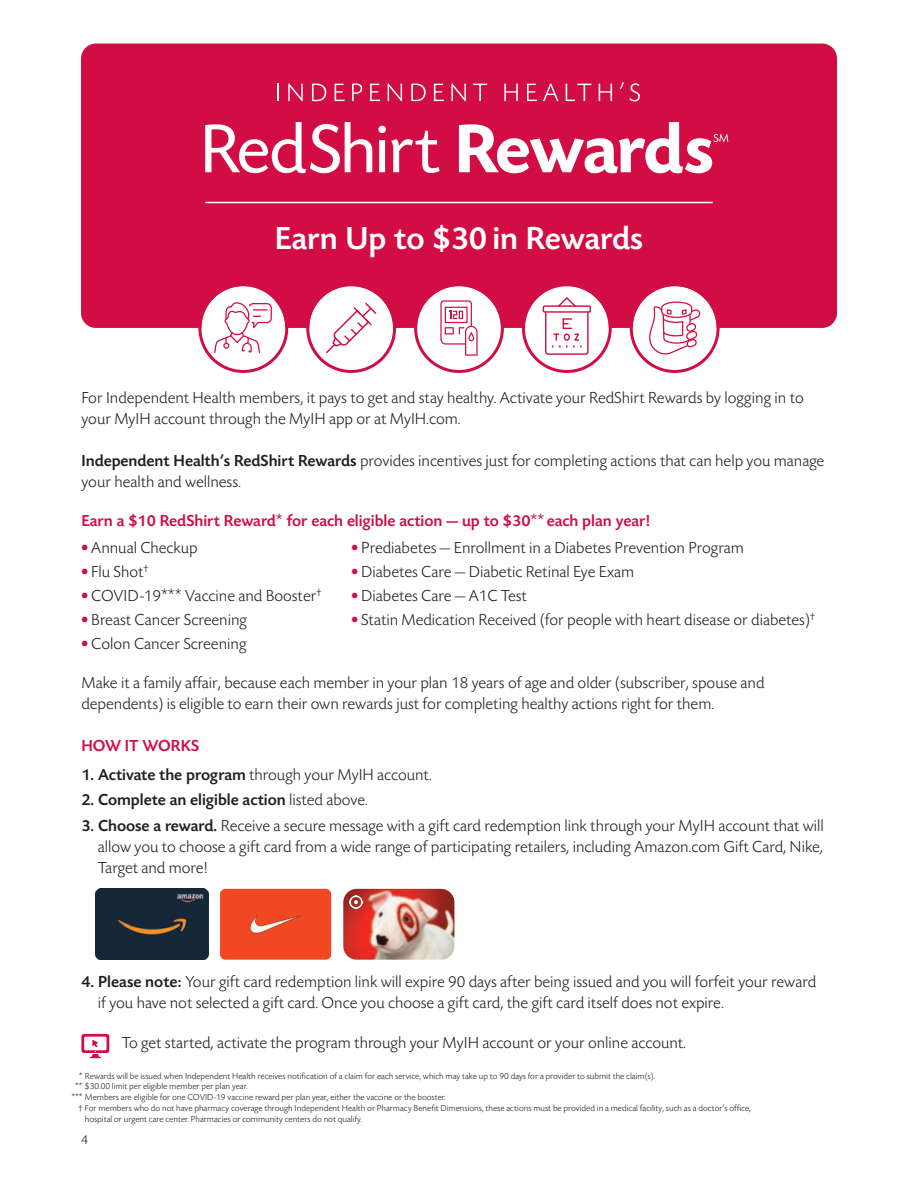
<style>
.page{position:relative;width:918px;height:1188px;background:#fff}
.page>*{position:absolute;margin:0;border:0;box-sizing:border-box;transform-origin:0 0}
.t1{font:500 33px "Today Sans Now Pro";color:#fff}
.t2{font:300 16.5px/21px "Today Sans Now Pro";color:#231f20}
.t3{font:500 16.5px "Today Sans Now Pro";color:#d20d44}
.t4{font:500 16.5px "Today Sans Now Pro";color:#231f20}
.t5{font:300 13.5px "Today Sans Now Pro";color:#231f20}
.t6{font:300 9px/10.8px "Today Sans Now Pro";color:#231f20}
.s1{font-weight:500}
.s2{font-weight:400}
.s3{color:#d20d44}
.s4{font-weight:300}
</style>
<div class="page">
<svg style="left:81px;top:1034px;width:28px;height:24px"></svg>
<div style="left:81px;top:44px;width:756px;height:284px;background:#d20d44;border-radius:15px"></div>
<hr style="left:205px;top:202px;width:508px;height:1px;background:#fff">
<svg style="left:198px;top:286px;width:90px;height:87px"></svg>
<svg style="left:306px;top:286px;width:90px;height:87px"></svg>
<svg style="left:414px;top:286px;width:90px;height:87px"></svg>
<svg style="left:522px;top:286px;width:90px;height:87px"></svg>
<svg style="left:630px;top:286px;width:90px;height:87px"></svg>
<svg style="left:277px;top:84px;width:2px;height:17px"></svg>
<svg style="left:288px;top:83px;width:15px;height:18px"></svg>
<svg style="left:312px;top:84px;width:14px;height:17px"></svg>
<svg style="left:335px;top:84px;width:10px;height:17px"></svg>
<svg style="left:352px;top:83px;width:10px;height:18px"></svg>
<svg style="left:370px;top:84px;width:10px;height:17px"></svg>
<svg style="left:388px;top:83px;width:14px;height:18px"></svg>
<svg style="left:411px;top:84px;width:15px;height:17px"></svg>
<svg style="left:434px;top:84px;width:10px;height:17px"></svg>
<svg style="left:451px;top:83px;width:15px;height:18px"></svg>
<svg style="left:473px;top:84px;width:14px;height:17px"></svg>
<svg style="left:504px;top:84px;width:14px;height:17px"></svg>
<svg style="left:527px;top:84px;width:10px;height:17px"></svg>
<svg style="left:543px;top:84px;width:16px;height:17px"></svg>
<svg style="left:566px;top:84px;width:25px;height:17px"></svg>
<svg style="left:599px;top:84px;width:13px;height:17px"></svg>
<svg style="left:620px;top:82px;width:4px;height:7px"></svg>
<svg style="left:630px;top:83px;width:10px;height:18px"></svg>
<svg style="left:205px;top:122px;width:167px;height:51px"></svg>
<svg style="left:378px;top:126px;width:62px;height:47px"></svg>
<svg style="left:459px;top:122px;width:269px;height:51px"></svg>
<img style="left:95px;top:889px;width:113px;height:71px">
<div style="left:220px;top:889px;width:111px;height:71px;background:#f04822;border-radius:5px"></div>
<img style="left:249px;top:915px;width:53px;height:19px">
<img style="left:343px;top:889px;width:111px;height:71px;border-radius:14px">
<svg style="left:350px;top:896px;width:12px;height:12px"></svg>
<p class="t1" style="left:275px;top:226px;width:370px">Earn Up to $30 in Rewards</p>
<p class="t2" style="left:81px;top:389px;width:724px">For Independent Health members, it pays to get and stay healthy. Activate your RedShirt Rewards by logging in to your MyIH account through the MyIH app or at MyIH.com.</p>
<p class="t2" style="left:81px;top:452px;width:744px"><span class="s1">Independent Health’s RedShirt Rewards</span> provides incentives just for completing actions that can help you manage your health and wellness.</p>
<p class="t3" style="left:81px;top:514px;width:570px">Earn a $10 RedShirt Reward<span class="s2">*</span> for each eligible action — up to $30<span class="s2">**</span> each plan year!</p>
<p class="t2" style="left:81px;top:539px;width:118px"><span class="s3">•</span> Annual Checkup</p>
<p class="t2" style="left:351px;top:539px;width:394px"><span class="s3">•</span> Prediabetes — Enrollment in a Diabetes Prevention Program</p>
<p class="t2" style="left:81px;top:563px;width:69px"><span class="s3">•</span> Flu Shot<sup>†</sup></p>
<p class="t2" style="left:351px;top:563px;width:284px"><span class="s3">•</span> Diabetes Care — Diabetic Retinal Eye Exam</p>
<p class="t2" style="left:81px;top:587px;width:241px"><span class="s3">•</span> COVID-19*** Vaccine and Booster<sup>†</sup></p>
<p class="t2" style="left:351px;top:587px;width:177px"><span class="s3">•</span> Diabetes Care — A1C Test</p>
<p class="t2" style="left:81px;top:611px;width:167px"><span class="s3">•</span> Breast Cancer Screening</p>
<p class="t2" style="left:351px;top:611px;width:465px"><span class="s3">•</span> Statin Medication Received (for people with heart disease or diabetes)<sup>†</sup></p>
<p class="t2" style="left:81px;top:635px;width:167px"><span class="s3">•</span> Colon Cancer Screening</p>
<p class="t2" style="left:81px;top:674px;width:685px">Make it a family affair, because each member in your plan 18 years of age and older (subscriber, spouse and dependents) is eligible to earn their own rewards just for completing healthy actions right for them.</p>
<p class="t3" style="left:81px;top:740px;width:119px">HOW IT WORKS</p>
<p class="t2" style="left:81px;top:766px;width:352px"><span class="s1">1. Activate the program</span> through your MyIH account.</p>
<p class="t4" style="left:81px;top:794px;width:288px">2. Complete an eligible action <span class="s4">listed above.</span></p>
<p class="t2" style="left:98px;top:817px;width:727px;text-align:justify;text-indent:-17px"><span class="s1">3. Choose a reward.</span> Receive a secure message with a gift card redemption link through your MyIH account that will allow you to choose a gift card from a wide range of participating retailers, including Amazon.com Gift Card, Nike, Target and more!</p>
<p class="t2" style="left:98px;top:973px;width:720px;text-indent:-17px"><span class="s1">4. Please note:</span> Your gift card redemption link will expire 90 days after being issued and you will forfeit your reward if you have not selected a gift card. Once you choose a gift card, the gift card itself does not expire.</p>
<p class="t2" style="left:122px;top:1034px;width:566px">To get started, activate the program through your MyIH account or your online account.</p>
<p class="t6" style="left:79px;top:1071px;width:578px">* Rewards will be issued when Independent Health receives notification of a claim for each service, which may take up to 90 days for a provider to submit the claim(s).</p>
<p class="t6" style="left:75px;top:1082px;width:174px">** $30.00 limit per eligible member per plan year.</p>
<p class="t6" style="left:71px;top:1093px;width:376px">*** Members are eligible for one COVID-19 vaccine reward per plan year, either the vaccine or the booster.</p>
<p class="t6" style="left:85px;top:1104px;width:668px;text-indent:-7px">† For members who do not have pharmacy coverage through Independent Health or Pharmacy Benefit Dimensions, these actions must be provided in a medical facility, such as a doctor’s office, hospital or urgent care center. Pharmacies or community centers do not qualify.</p>
<p class="t5" style="left:81px;top:1135px;width:9px">4</p>
</div>
